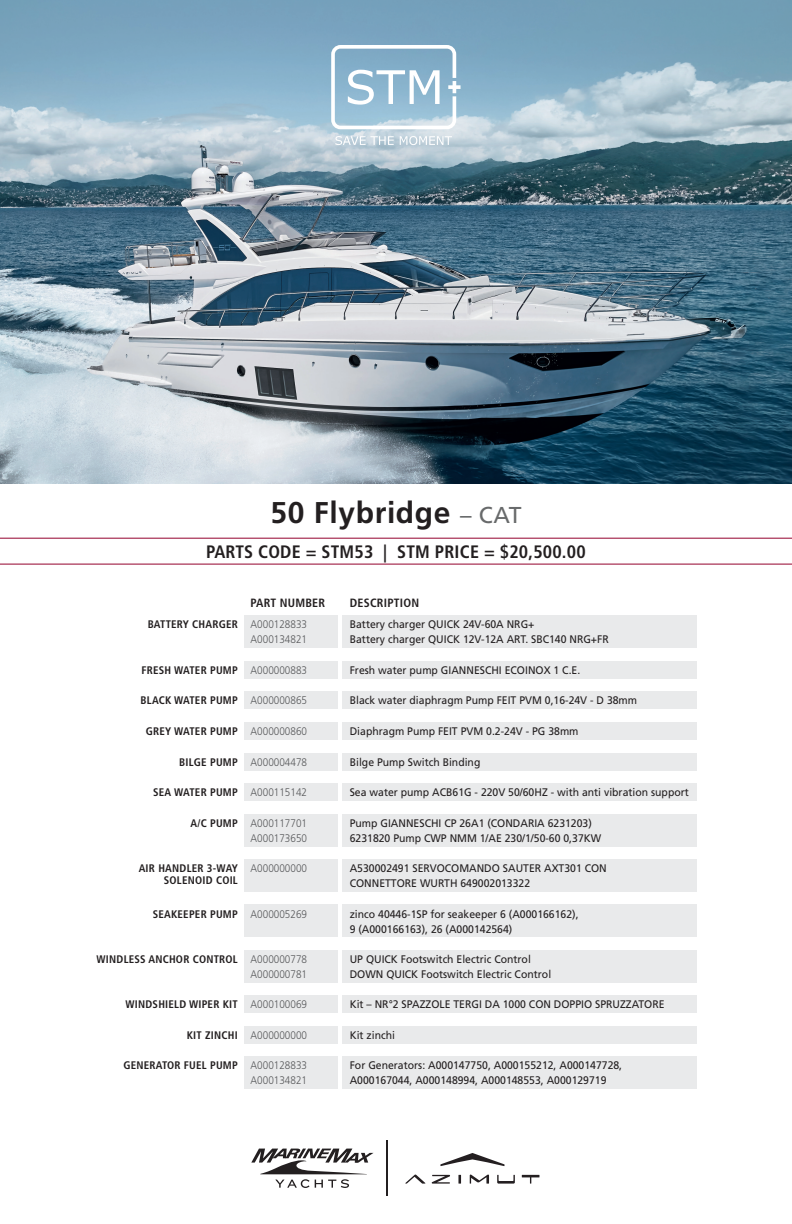
<style>
.page{position:relative;width:792px;height:1224px;background:#fff}
.page>*{position:absolute;margin:0;border:0;box-sizing:border-box;transform-origin:0 0}
.t1{font:700 30px "Frutiger LT Std";letter-spacing:.02em;color:#231f20}
.t2{font:700 condensed 18px "Frutiger LT Std";letter-spacing:.01em;color:#231f20}
.t3{font:700 condensed 12px "Frutiger LT Std";letter-spacing:.02em;color:#231f20}
.t4{font:11px/15px "Frutiger LT Std";color:#231f20;scale:.95 1}
.t5{font:700 condensed 11px "Frutiger LT Std";letter-spacing:.02em;color:#231f20}
.t6{font:300 11px "Frutiger LT Std";color:#57585a;scale:.9 1}
.s1{font-weight:400;font-size:23px;color:#686a6b}
</style>
<div class="page">
<div style="left:244px;top:615px;width:452px;height:33px;background:#e9eaeb"></div>
<div style="left:244px;top:691px;width:452px;height:18px;background:#e9eaeb"></div>
<div style="left:244px;top:722px;width:452px;height:18px;background:#e9eaeb"></div>
<div style="left:244px;top:661px;width:452px;height:18px;background:#e9eaeb"></div>
<div style="left:244px;top:814px;width:452px;height:33px;background:#e9eaeb"></div>
<div style="left:244px;top:1057px;width:452px;height:32px;background:#e9eaeb"></div>
<div style="left:244px;top:995px;width:452px;height:18px;background:#e9eaeb"></div>
<div style="left:244px;top:1026px;width:452px;height:18px;background:#e9eaeb"></div>
<div style="left:244px;top:905px;width:452px;height:32px;background:#e9eaeb"></div>
<div style="left:244px;top:950px;width:452px;height:32px;background:#e9eaeb"></div>
<div style="left:244px;top:753px;width:452px;height:18px;background:#e9eaeb"></div>
<div style="left:244px;top:783px;width:452px;height:18px;background:#e9eaeb"></div>
<div style="left:244px;top:860px;width:452px;height:32px;background:#e9eaeb"></div>
<hr style="left:339px;top:599px;width:3px;height:492px;background:#fff">
<hr style="left:0;top:538px;width:792px;height:1px;background:#94012c">
<hr style="left:0;top:564px;width:792px;height:1px;background:#94012c">
<img style="left:0;top:188px;width:792px;height:296px">
<svg style="left:0;top:0;width:792px;height:188px;background:#87a9bc"></svg>
<svg style="left:335px;top:136px;width:59px;height:9px"></svg>
<svg style="left:400px;top:136px;width:52px;height:9px"></svg>
<svg style="left:331px;top:45px;width:130px;height:84px"></svg>
<svg style="left:251px;top:1149px;width:123px;height:39px"></svg>
<hr style="left:387px;top:1140px;width:1px;height:56px;background:#231f20">
<svg style="left:405px;top:1175px;width:134px;height:9px"></svg>
<svg style="left:440px;top:1153px;width:65px;height:13px"></svg>
<p class="t1" style="left:270px;top:494px;width:253px">50 Flybridge <span class="s1">– CAT</span></p>
<p class="t2" style="left:206px;top:541px;width:381px">PARTS CODE = STM53 | STM PRICE = $20,500.00</p>
<p class="t5" style="left:148px;top:618px;width:92px">BATTERY CHARGER</p>
<p class="t5" style="left:142px;top:663px;width:98px">FRESH WATER PUMP</p>
<p class="t5" style="left:141px;top:694px;width:99px">BLACK WATER PUMP</p>
<p class="t5" style="left:146px;top:725px;width:94px">GREY WATER PUMP</p>
<p class="t5" style="left:179px;top:755px;width:60px">BILGE PUMP</p>
<p class="t5" style="left:153px;top:786px;width:86px">SEA WATER PUMP</p>
<p class="t5" style="left:190px;top:817px;width:49px">A/C PUMP</p>
<p class="t5" style="left:139px;top:862px;width:101px">AIR HANDLER 3-WAY</p>
<p class="t5" style="left:164px;top:874px;width:75px">SOLENOID COIL</p>
<p class="t5" style="left:153px;top:907px;width:87px">SEAKEEPER PUMP</p>
<p class="t5" style="left:97px;top:952px;width:143px">WINDLESS ANCHOR CONTROL</p>
<p class="t5" style="left:125px;top:998px;width:114px">WINDSHIELD WIPER KIT</p>
<p class="t5" style="left:187px;top:1028px;width:53px">KIT ZINCHI</p>
<p class="t5" style="left:123px;top:1059px;width:116px">GENERATOR FUEL PUMP</p>
<p class="t3" style="left:251px;top:596px;width:76px">PART NUMBER</p>
<p class="t3" style="left:350px;top:596px;width:71px">DESCRIPTION</p>
<p class="t6" style="left:251px;top:618px;width:64px">A000128833</p>
<p class="t6" style="left:251px;top:633px;width:64px">A000134821</p>
<p class="t4" style="left:350px;top:617px;width:196px">Battery charger QUICK 24V-60A NRG+</p>
<p class="t4" style="left:350px;top:632px;width:274px">Battery charger QUICK 12V-12A ART. SBC140 NRG+FR</p>
<p class="t6" style="left:251px;top:664px;width:64px">A000000883</p>
<p class="t4" style="left:350px;top:662px;width:244px">Fresh water pump GIANNESCHI ECOINOX 1 C.E.</p>
<p class="t6" style="left:251px;top:694px;width:64px">A000000865</p>
<p class="t6" style="left:251px;top:725px;width:64px">A000000860</p>
<p class="t6" style="left:251px;top:756px;width:64px">A000004478</p>
<p class="t6" style="left:251px;top:786px;width:64px">A000115142</p>
<p class="t6" style="left:251px;top:817px;width:64px">A000117701</p>
<p class="t6" style="left:251px;top:832px;width:64px">A000173650</p>
<p class="t6" style="left:251px;top:862px;width:64px">A000000000</p>
<p class="t6" style="left:251px;top:908px;width:64px">A000005269</p>
<p class="t6" style="left:251px;top:953px;width:64px">A000000778</p>
<p class="t6" style="left:251px;top:968px;width:64px">A000000781</p>
<p class="t4" style="left:350px;top:693px;width:304px">Black water diaphragm Pump FEIT PVM 0,16-24V - D 38mm</p>
<p class="t4" style="left:350px;top:724px;width:242px">Diaphragm Pump FEIT PVM 0.2-24V - PG 38mm</p>
<p class="t4" style="left:350px;top:755px;width:139px">Bilge Pump Switch Binding</p>
<p class="t4" style="left:350px;top:785px;width:358px">Sea water pump ACB61G - 220V 50/60HZ - with anti vibration support</p>
<p class="t4" style="left:350px;top:816px;width:256px">Pump GIANNESCHI CP 26A1 (CONDARIA 6231203)</p>
<p class="t4" style="left:350px;top:831px;width:266px">6231820 Pump CWP NMM 1/AE 230/1/50-60 0,37KW</p>
<p class="t4" style="left:350px;top:861px;width:272px">A530002491 SERVOCOMANDO SAUTER AXT301 CON<br>CONNETTORE WURTH 649002013322</p>
<p class="t4" style="left:350px;top:906px;width:242px">zinco 40446-1SP for seakeeper 6 (A000166162),<br>9 (A000166163), 26 (A000142564)</p>
<p class="t4" style="left:350px;top:951px;width:192px">UP QUICK Footswitch Electric Control</p>
<p class="t4" style="left:350px;top:966px;width:214px">DOWN QUICK Footswitch Electric Control</p>
<p class="t6" style="left:251px;top:998px;width:64px">A000100069</p>
<p class="t6" style="left:251px;top:1029px;width:64px">A000000000</p>
<p class="t6" style="left:251px;top:1059px;width:64px">A000128833</p>
<p class="t6" style="left:251px;top:1074px;width:64px">A000134821</p>
<p class="t4" style="left:350px;top:997px;width:333px">Kit – NR°2 SPAZZOLE TERGI DA 1000 CON DOPPIO SPRUZZATORE</p>
<p class="t4" style="left:350px;top:1028px;width:49px">Kit zinchi</p>
<p class="t4" style="left:350px;top:1058px;width:288px">For Generators: A000147750, A000155212, A000147728,<br>A000167044, A000148994, A000148553, A000129719</p>
</div>
